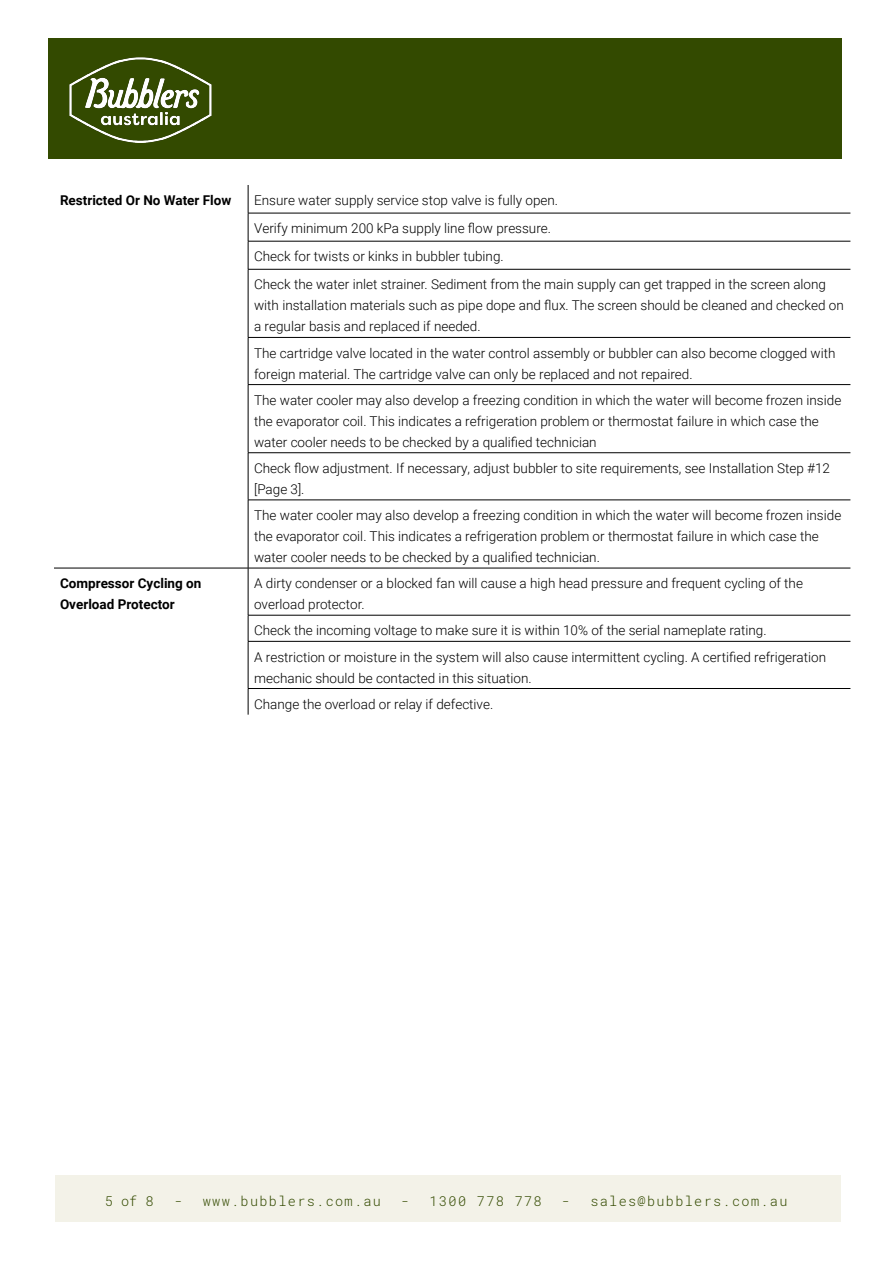
<style>
.page{position:relative;width:893px;height:1263px;background:#fff}
.page>*{position:absolute;margin:0;border:0;box-sizing:border-box;transform-origin:0 0}
.t1{font:300 13.5px/21px "Roboto";color:#000}
.t2{font:700 13.5px/21px "Roboto";color:#000}
.t3{font:300 13.5px "Roboto Mono";letter-spacing:.1em;color:#334a00}
</style>
<div class="page">
<div style="left:48px;top:38px;width:794px;height:121px;background:#334a00"></div>
<img style="left:69px;top:57px;width:143px;height:86px">
<div style="left:55px;top:1176px;width:785px;height:46px;background:#f3f2e8"></div>
<hr style="left:248px;top:213px;width:602px;height:1px;background:#000">
<hr style="left:248px;top:241px;width:602px;height:1px;background:#000">
<svg style="left:248px;top:185px;width:1px;height:84px"></svg>
<hr style="left:248px;top:269px;width:602px;height:1px;background:#000">
<hr style="left:248px;top:269px;width:1px;height:68px;background:#000">
<hr style="left:248px;top:337px;width:602px;height:1px;background:#000">
<hr style="left:248px;top:338px;width:1px;height:46px;background:#000">
<hr style="left:248px;top:384px;width:602px;height:1px;background:#000">
<hr style="left:248px;top:385px;width:1px;height:67px;background:#000">
<hr style="left:248px;top:452px;width:602px;height:1px;background:#000">
<hr style="left:248px;top:453px;width:1px;height:47px;background:#000">
<hr style="left:248px;top:500px;width:602px;height:1px;background:#000">
<hr style="left:248px;top:500px;width:1px;height:68px;background:#000">
<hr style="left:54px;top:568px;width:194px;height:1px;background:#000">
<hr style="left:248px;top:568px;width:602px;height:1px;background:#000">
<hr style="left:248px;top:568px;width:1px;height:47px;background:#000">
<hr style="left:248px;top:615px;width:602px;height:1px;background:#000">
<svg style="left:248px;top:615px;width:1px;height:26px"></svg>
<hr style="left:248px;top:641px;width:602px;height:1px;background:#000">
<hr style="left:248px;top:641px;width:1px;height:47px;background:#000">
<hr style="left:248px;top:688px;width:602px;height:1px;background:#000">
<svg style="left:248px;top:689px;width:1px;height:26px"></svg>
<p class="t2" style="left:60px;top:189px;width:173px">Restricted Or No Water Flow</p>
<p class="t1" style="left:254px;top:186px;width:573px;line-height:28px">Ensure water supply service stop valve is fully open.<br>Verify minimum 200 kPa supply line flow pressure.<br>Check for twists or kinks in bubbler tubing.<br>Check the water inlet strainer. Sediment from the main supply can get trapped in the screen along</p>
<p class="t1" style="left:254px;top:295px;width:591px">with installation materials such as pipe dope and flux. The screen should be cleaned and checked on a regular basis and replaced if needed.</p>
<p class="t1" style="left:254px;top:342px;width:583px">The cartridge valve located in the water control assembly or bubbler can also become clogged with foreign material. The cartridge valve can only be replaced and not repaired.</p>
<p class="t1" style="left:254px;top:389px;width:589px">The water cooler may also develop a freezing condition in which the water will become frozen inside the evaporator coil. This indicates a refrigeration problem or thermostat failure in which case the water cooler needs to be checked by a qualified technician</p>
<p class="t1" style="left:254px;top:457px;width:577px">Check flow adjustment. If necessary, adjust bubbler to site requirements, see Installation Step #12 [Page 3].</p>
<p class="t1" style="left:254px;top:504px;width:589px">The water cooler may also develop a freezing condition in which the water will become frozen inside the evaporator coil. This indicates a refrigeration problem or thermostat failure in which case the water cooler needs to be checked by a qualified technician.</p>
<p class="t2" style="left:60px;top:572px;width:143px">Compressor Cycling on<br>Overload Protector</p>
<p class="t1" style="left:254px;top:572px;width:550px">A dirty condenser or a blocked fan will cause a high head pressure and frequent cycling of the overload protector.</p>
<p class="t1" style="left:254px;top:617px;width:573px;line-height:26.1px">Check the incoming voltage to make sure it is within 10% of the serial nameplate rating.<br>A restriction or moisture in the system will also cause intermittent cycling. A certified refrigeration</p>
<p class="t1" style="left:254px;top:664px;width:279px;line-height:26.1px">mechanic should be contacted in this situation.<br>Change the overload or relay if defective.</p>
<p class="t3" style="left:105px;top:1191px;width:50px">5 of 8</p>
<p class="t3" style="left:174px;top:1191px;width:208px">- www.bubblers.com.au</p>
<p class="t3" style="left:401px;top:1191px;width:142px">- 1300 778 778</p>
<p class="t3" style="left:562px;top:1191px;width:227px">- sales@bubblers.com.au</p>
</div>
